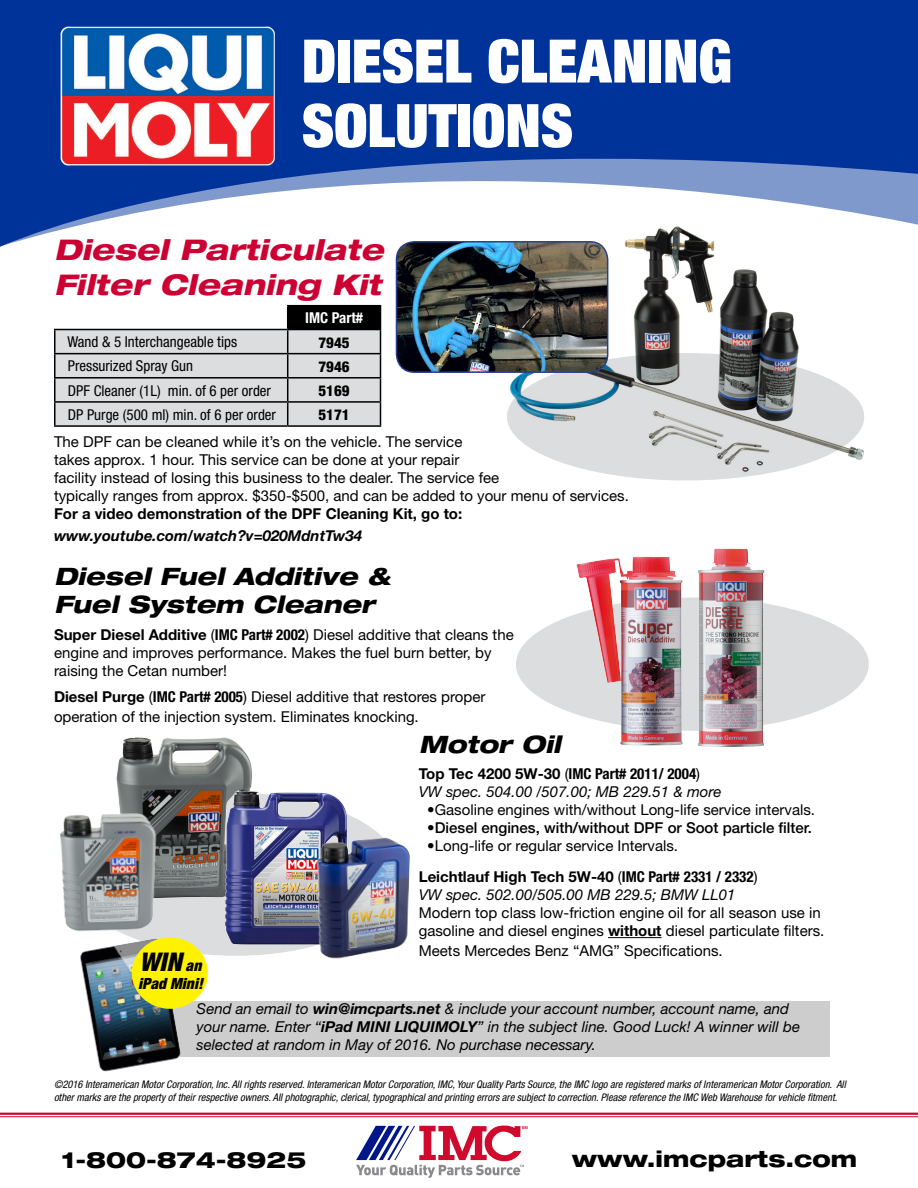
<style>
.page{position:relative;width:918px;height:1188px;background:#fff}
.page>*{position:absolute;margin:0;border:0;box-sizing:border-box;transform-origin:0 0}
.t1{font:900 expanded 60px/64.5px "Helvetica Neue";color:#fff}
.t2{font:italic 800 expanded 28.5px/34.2px "Helvetica Neue";color:#c03}
.t3{font:italic 900 condensed 25.8px "Helvetica Neue";color:#000}
.t4{font:italic 800 expanded 24px/28.8px "Helvetica Neue";color:#000}
.t5{font:800 expanded 22.5px "Helvetica Neue";color:#000}
.t6{font:italic 900 condensed 15.45px "Helvetica Neue";color:#000}
.t7{font:15px/18px "Helvetica Neue";color:#000}
.t8{font:italic 15px/18px "Helvetica Neue";color:#000}
.t9{font:condensed 15px "Helvetica Neue";color:#000}
.t10{font:500 15px "Helvetica Neue";color:#000}
.t11{font:700 15px "Helvetica Neue";color:#000}
.t12{font:italic 700 15px "Helvetica Neue";color:#000}
.t13{font:800 condensed 15px "Helvetica Neue";color:#000}
.t14{font:700 condensed 15px "Helvetica Neue";color:#fff}
.t15{font:italic condensed 10.5px/12.6px "Helvetica Neue";color:#000}
.s1{font-weight:700}
.s2{font-weight:700;font-stretch:condensed}
.s3{font-weight:700;font-style:normal}
.s4{font-style:normal}
.s5{font-weight:700;font-style:normal;font-stretch:condensed}
.s6{font-weight:400}
.s7{font-size:15.45px}
</style>
<div class="page">
<svg style="left:0;top:0;width:918px;height:261px;fill:#039"></svg>
<div style="left:516px;top:598px;width:353px;height:133px;background:#dcddde;border-radius:50%"></div>
<div style="left:71px;top:793px;width:330px;height:163px;background:#dcddde;border-radius:50%"></div>
<img style="left:60px;top:27px;width:215px;height:139px">
<img style="left:508px;top:227px;width:356px;height:246px">
<hr style="left:287px;top:305px;width:94px;height:1px;background:#000">
<hr style="left:54px;top:329px;width:234px;height:1px;background:#000">
<hr style="left:54px;top:330px;width:2px;height:23px;background:#000">
<hr style="left:54px;top:353px;width:234px;height:1px;background:#000">
<hr style="left:54px;top:354px;width:2px;height:23px;background:#000">
<hr style="left:54px;top:377px;width:234px;height:2px;background:#000">
<hr style="left:54px;top:379px;width:2px;height:22px;background:#000">
<hr style="left:54px;top:401px;width:234px;height:2px;background:#000">
<hr style="left:54px;top:403px;width:2px;height:22px;background:#000">
<svg style="left:55px;top:306px;width:326px;height:119px"></svg>
<hr style="left:54px;top:425px;width:234px;height:2px;background:#000">
<hr style="left:288px;top:425px;width:93px;height:2px;background:#000">
<hr style="left:608px;top:937px;width:54px;height:1px;background:#000">
<img style="left:563px;top:556px;width:125px;height:190px">
<img style="left:688px;top:548px;width:86px;height:199px">
<img style="left:396px;top:242px;width:212px;height:130px">
<div style="left:396px;top:241px;width:212px;height:132px;border:2px solid #25408f;border-radius:18px"></div>
<img style="left:116px;top:737px;width:136px;height:161px">
<img style="left:213px;top:784px;width:142px;height:169px">
<img style="left:311px;top:834px;width:99px;height:125px">
<svg style="left:356px;top:1125px;width:171px;height:53px"></svg>
<div style="left:123px;top:1001px;width:707px;height:55px;background:#cdcdce"></div>
<img style="left:60px;top:806px;width:101px;height:116px">
<hr style="left:0;top:1113px;width:918px;height:2px;background:#cf0a2c">
<hr style="left:0;top:1116px;width:918px;height:1px;background:#cf0a2c">
<img style="left:65px;top:922px;width:132px;height:150px">
<div style="left:132px;top:937px;width:76px;height:72px;background:#fff200;border-radius:50%"></div>
<h1 class="t1" style="left:302px;top:27px;width:431px">DIESEL CLEANING<br>SOLUTIONS</h1>
<h2 class="t2" style="left:54px;top:232px;width:331px">Diesel Particulate<br>Filter Cleaning Kit</h2>
<p class="t14" style="left:305px;top:309px;width:59px">IMC Part#</p>
<p class="t9" style="left:67px;top:333px;width:171px">Wand &amp; 5 Interchangeable tips</p>
<p class="t13" style="left:319px;top:333px;width:33px">7945</p>
<p class="t9" style="left:68px;top:357px;width:127px">Pressurized Spray Gun</p>
<p class="t13" style="left:319px;top:357px;width:33px">7946</p>
<p class="t9" style="left:68px;top:382px;width:205px">DPF Cleaner (1L) min. of 6 per order</p>
<p class="t13" style="left:319px;top:381px;width:33px">5169</p>
<p class="t9" style="left:68px;top:406px;width:210px">DP Purge (500 ml) min. of 6 per order</p>
<p class="t13" style="left:319px;top:405px;width:33px">5171</p>
<p class="t7" style="left:54px;top:433px;width:576px">The DPF can be cleaned while it’s on the vehicle. The service<br>takes approx. 1 hour. This service can be done at your repair<br>facility instead of losing this business to the dealer. The service fee<br>typically ranges from approx. $350-$500, and can be added to your menu of services.</p>
<p class="t11" style="left:54px;top:505px;width:410px">For a video demonstration of the DPF Cleaning Kit, go to:</p>
<p class="t12" style="left:54px;top:526px;width:310px">www.youtube.com/watch?v=020MdntTw34</p>
<h3 class="t4" style="left:54px;top:561px;width:338px">Diesel Fuel Additive &amp;<br>Fuel System Cleaner</h3>
<p class="t7" style="left:54px;top:625px;width:461px"><span class="s1">Super Diesel Additive</span> (<span class="s2">IMC Part# 2002</span>) Diesel additive that cleans the engine and improves performance. Makes the fuel burn better, by raising the Cetan number!</p>
<p class="t7" style="left:54px;top:687px;width:433px;line-height:19.8px"><span class="s1">Diesel Purge</span> (<span class="s2">IMC Part# 2005</span>) Diesel additive that restores proper operation of the injection system. Eliminates knocking.</p>
<h3 class="t4" style="left:419px;top:729px;width:144px">Motor Oil</h3>
<p class="t8" style="left:419px;top:765px;width:304px"><span class="s3">Top Tec 4200 5W-30</span> <span class="s4">(</span><span class="s5">IMC Part# 2011/ 2004</span><span class="s4">)<br></span>VW spec. 504.00 /507.00; MB 229.51 &amp; more</p>
<p class="t7" style="left:427px;top:801px;width:389px">•Gasoline engines with/without Long-life service intervals.</p>
<p class="t10" style="left:427px;top:819px;width:386px"><span class="s6">•</span>Diesel engines, with/without DPF or Soot particle filter.</p>
<p class="t7" style="left:419px;top:830px;width:340px;line-height:30.8px;text-indent:9px">•Long-life or regular service Intervals.<br><span class="s1">Leichtlauf High Tech 5W-40</span> (<span class="s2">IMC Part# 2331 / 2332</span>)</p>
<p class="t8" style="left:419px;top:886px;width:318px">VW spec. 502.00/505.00 MB 229.5; BMW LL01</p>
<p class="t7" style="left:419px;top:904px;width:407px">Modern top class low-friction engine oil for all season use in gasoline and diesel engines <span class="s1">without</span> diesel particulate filters.</p>
<p class="t7" style="left:419px;top:941px;width:305px">Meets Mercedes Benz “AMG” Specifications.</p>
<h3 class="t3" style="left:140px;top:946px;width:63px">WIN <span class="s7">an</span></h3>
<p class="t6" style="left:138px;top:974px;width:66px">iPad Mini!</p>
<p class="t8" style="left:197px;top:999px;width:605px">Send an email to <span class="s1">win@imcparts.net</span> &amp; include your account number, account name, and your name. Enter “<span class="s1">iPad MINI LIQUIMOLY</span>” in the subject line. Good Luck! A winner will be selected at random in May of 2016. No purchase necessary.</p>
<p class="t15" style="left:54px;top:1078px;width:793px">©2016 Interamerican Motor Corporation, Inc. All rights reserved. Interamerican Motor Corporation, IMC, Your Quality Parts Source, the IMC logo are registered marks of Interamerican Motor Corporation. All other marks are the property of their respective owners. All photographic, clerical, typographical and printing errors are subject to correction. Please reference the IMC Web Warehouse for vehicle fitment.</p>
<h3 class="t5" style="left:62px;top:1146px;width:246px">1-800-874-8925</h3>
<h3 class="t5" style="left:572px;top:1145px;width:287px">www.imcparts.com</h3>
</div>
